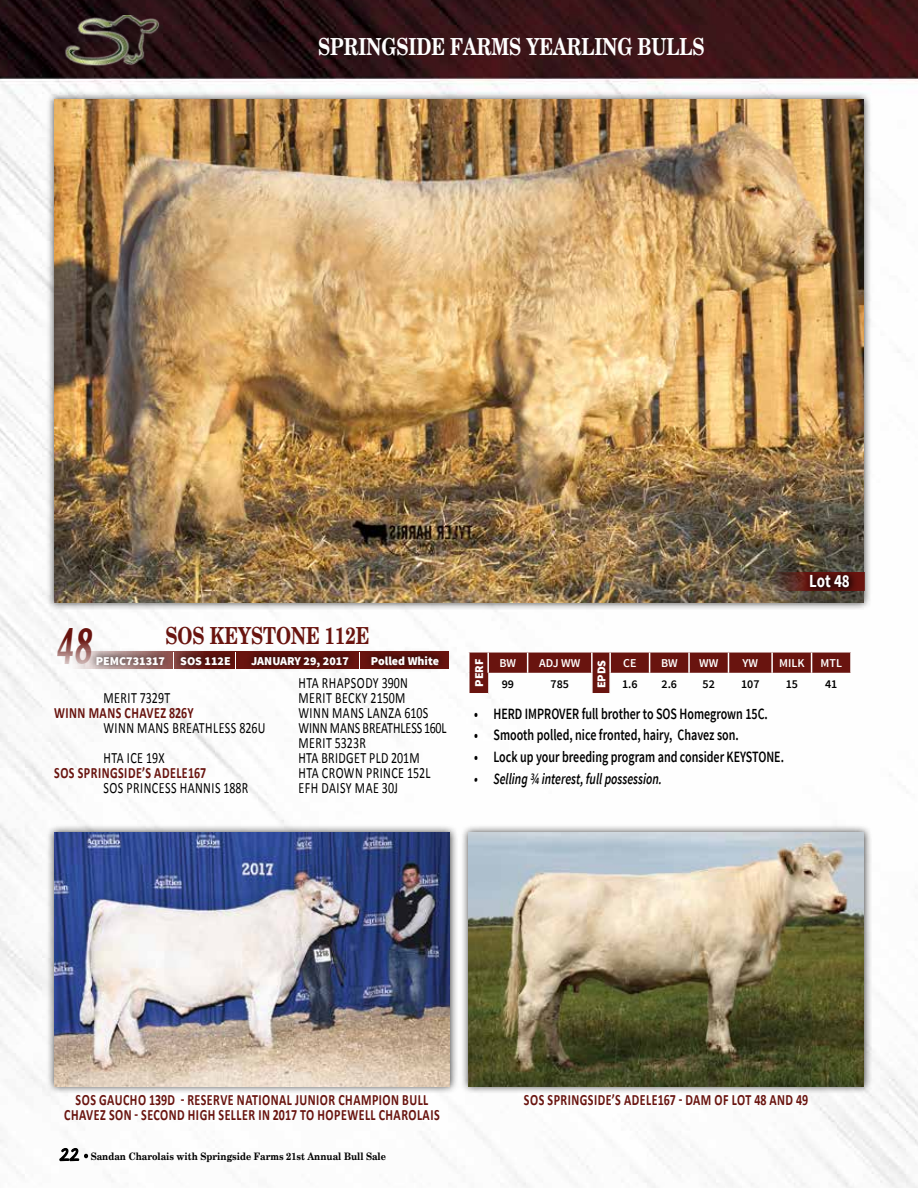
<style>
.page{position:relative;width:918px;height:1188px;background:#fff}
.page>*{position:absolute;margin:0;border:0;box-sizing:border-box;transform-origin:0 0}
.t1{font:italic 700 56.1px "Neuvarese";color:#69140f;scale:.59 1}
.t2{font:700 23.55px "New Century Schlbk";color:#fff;scale:.76 1}
.t3{font:700 23.55px "New Century Schlbk";color:#69140f;scale:.76 1}
.t4{font:700 18.45px "Source Sans Pro";color:#fff;scale:.81 1}
.t5{font:700 15.75px/15px "Calibri";letter-spacing:.04em;color:#69140f;text-align:center;scale:.76 1}
.t6{font:15.75px "Calibri";letter-spacing:.03em;color:#000;scale:.76 1}
.t7{font:600 15.75px "Source Sans Pro";color:#000;scale:.76 1}
.t8{font:italic 600 15.75px "Source Sans Pro";color:#000;scale:.76 1}
.t9{font:15.75px/15px "Calibri";color:#000;scale:.76 1}
.t10{font:900 12px "Source Sans Pro";color:#fff}
.t11{font:600 12px "Source Sans Pro";color:#fff}
.t12{font:600 12px "Source Sans Pro";color:#000}
.t13{font:700 10.2px "New Century Schlbk";color:#000;scale:.88 1}
.s1{font-family:"Always In My Heart";font-weight:400;font-size:22.2px}
.s2{font-family:"Gill Sans";font-weight:400;font-size:12px}
</style>
<div class="page">
<img style="left:0;top:0;width:918px;height:1188px">
<svg style="left:58px;top:1147px;width:31px;height:15px"></svg>
<img style="left:35px;top:15px;width:146px;height:60px">
<div style="left:46px;top:91px;width:826px;height:519px;background:#000;opacity:.75"></div>
<img style="left:54px;top:100px;width:810px;height:502px">
<svg style="left:72px;top:651px;width:377px;height:18px"></svg>
<svg style="left:89px;top:648px;width:357px;height:26px"></svg>
<svg style="left:173px;top:652px;width:1px;height:16px"></svg>
<svg style="left:359px;top:652px;width:1px;height:16px"></svg>
<svg style="left:235px;top:652px;width:1px;height:16px"></svg>
<svg style="left:760px;top:572px;width:105px;height:19px"></svg>
<div style="left:804px;top:568px;width:55px;height:28px;background:#000;opacity:.75"></div>
<div style="left:46px;top:824px;width:412px;height:270px;background:#000;opacity:.75"></div>
<img style="left:54px;top:832px;width:396px;height:254px">
<hr style="left:468px;top:651px;width:20px;height:2px;background:#fff">
<hr style="left:468px;top:653px;width:2px;height:20px;background:#fff">
<hr style="left:468px;top:673px;width:2px;height:20px;background:#fff">
<hr style="left:468px;top:693px;width:20px;height:2px;background:#fff">
<hr style="left:591px;top:693px;width:20px;height:2px;background:#fff">
<hr style="left:812px;top:651px;width:40px;height:2px;background:#fff">
<svg style="left:469px;top:651px;width:382px;height:43px"></svg>
<hr style="left:850px;top:653px;width:2px;height:20px;background:#fff">
<div style="left:460px;top:824px;width:412px;height:270px;background:#000;opacity:.75"></div>
<img style="left:468px;top:832px;width:396px;height:254px">
<h2 class="t2" style="left:318px;top:31px;width:510px">SPRINGSIDE FARMS YEARLING BULLS</h2>
<p class="t4" style="left:809px;top:569px;width:52px">Lot 48</p>
<p class="t3" style="left:166px;top:621px;width:270px">SOS KEYSTONE 112E</p>
<p class="t6" style="left:298px;top:672px;width:146px">HTA RHAPSODY 390N</p>
<p class="t6" style="left:104px;top:687px;width:89px">MERIT 7329T</p>
<p class="t6" style="left:298px;top:687px;width:142px">MERIT BECKY 2150M</p>
<p class="t5" style="left:54px;top:705px;width:185px">WINN MANS CHAVEZ 826Y</p>
<p class="t6" style="left:298px;top:702px;width:172px">WINN MANS LANZA 610S</p>
<p class="t6" style="left:103px;top:717px;width:215px">WINN MANS BREATHLESS 826U</p>
<p class="t9" style="left:298px;top:720px;width:196px">WINN MANS BREATHLESS 160L<br>MERIT 5323R</p>
<p class="t6" style="left:103px;top:747px;width:82px">HTA ICE 19X</p>
<p class="t6" style="left:298px;top:747px;width:161px">HTA BRIDGET PLD 201M</p>
<p class="t5" style="left:54px;top:765px;width:202px">SOS SPRINGSIDE’S ADELE167</p>
<p class="t6" style="left:298px;top:762px;width:175px">HTA CROWN PRINCE 152L</p>
<p class="t6" style="left:104px;top:777px;width:192px">SOS PRINCESS HANNIS 188R</p>
<p class="t6" style="left:298px;top:777px;width:133px">EFH DAISY MAE 30J</p>
<h1 class="t1" style="left:56px;top:614px;width:62px">48</h1>
<p class="t10" style="left:96px;top:653px;width:71px">PEMC731317</p>
<p class="t10" style="left:180px;top:653px;width:52px">SOS 112E</p>
<p class="t10" style="left:251px;top:653px;width:99px">JANUARY 29, 2017</p>
<p class="t10" style="left:371px;top:653px;width:70px">Polled White</p>
<p class="t11" style="left:500px;top:655px;width:18px">BW</p>
<p class="t11" style="left:539px;top:655px;width:43px">ADJ WW</p>
<p class="t11" style="left:623px;top:655px;width:15px">CE</p>
<p class="t11" style="left:661px;top:655px;width:18px">BW</p>
<p class="t11" style="left:699px;top:655px;width:21px">WW</p>
<p class="t11" style="left:743px;top:655px;width:17px">YW</p>
<p class="t11" style="left:779px;top:655px;width:27px">MILK</p>
<p class="t11" style="left:821px;top:655px;width:23px">MTL</p>
<p class="t12" style="left:502px;top:676px;width:14px">99</p>
<p class="t12" style="left:551px;top:676px;width:20px">785</p>
<p class="t12" style="left:622px;top:676px;width:17px">1.6</p>
<p class="t12" style="left:662px;top:676px;width:17px">2.6</p>
<p class="t12" style="left:703px;top:676px;width:14px">52</p>
<p class="t12" style="left:741px;top:676px;width:20px">107</p>
<p class="t12" style="left:786px;top:676px;width:14px">15</p>
<p class="t12" style="left:825px;top:676px;width:14px">41</p>
<p class="t7" style="left:474px;top:703px;width:388px">• HERD IMPROVER full brother to SOS Homegrown 15C.</p>
<p class="t7" style="left:474px;top:725px;width:350px">• Smooth polled, nice fronted, hairy, Chavez son.</p>
<p class="t7" style="left:474px;top:747px;width:409px">• Lock up your breeding program and consider KEYSTONE.</p>
<p class="t8" style="left:474px;top:769px;width:249px">• Selling ¾ interest, full possession.</p>
<p class="t10" style="left:471px;top:687px;width:30px;rotate:-90deg">PERF</p>
<p class="t10" style="left:594px;top:688px;width:30px;rotate:-90deg">EPDS</p>
<p class="t5" style="left:64px;top:1092px;width:495px">SOS GAUCHO 139D - RESERVE NATIONAL JUNIOR CHAMPION BULL<br>CHAVEZ SON - SECOND HIGH SELLER IN 2017 TO HOPEWELL CHAROLAIS</p>
<p class="t5" style="left:524px;top:1092px;width:376px">SOS SPRINGSIDE’S ADELE167 - DAM OF LOT 48 AND 49</p>
<p class="t13" style="left:54px;top:1150px;width:379px"><span class="s1">22</span> <span class="s2">•</span> Sandan Charolais with Springside Farms 21st Annual Bull Sale</p>
</div>
